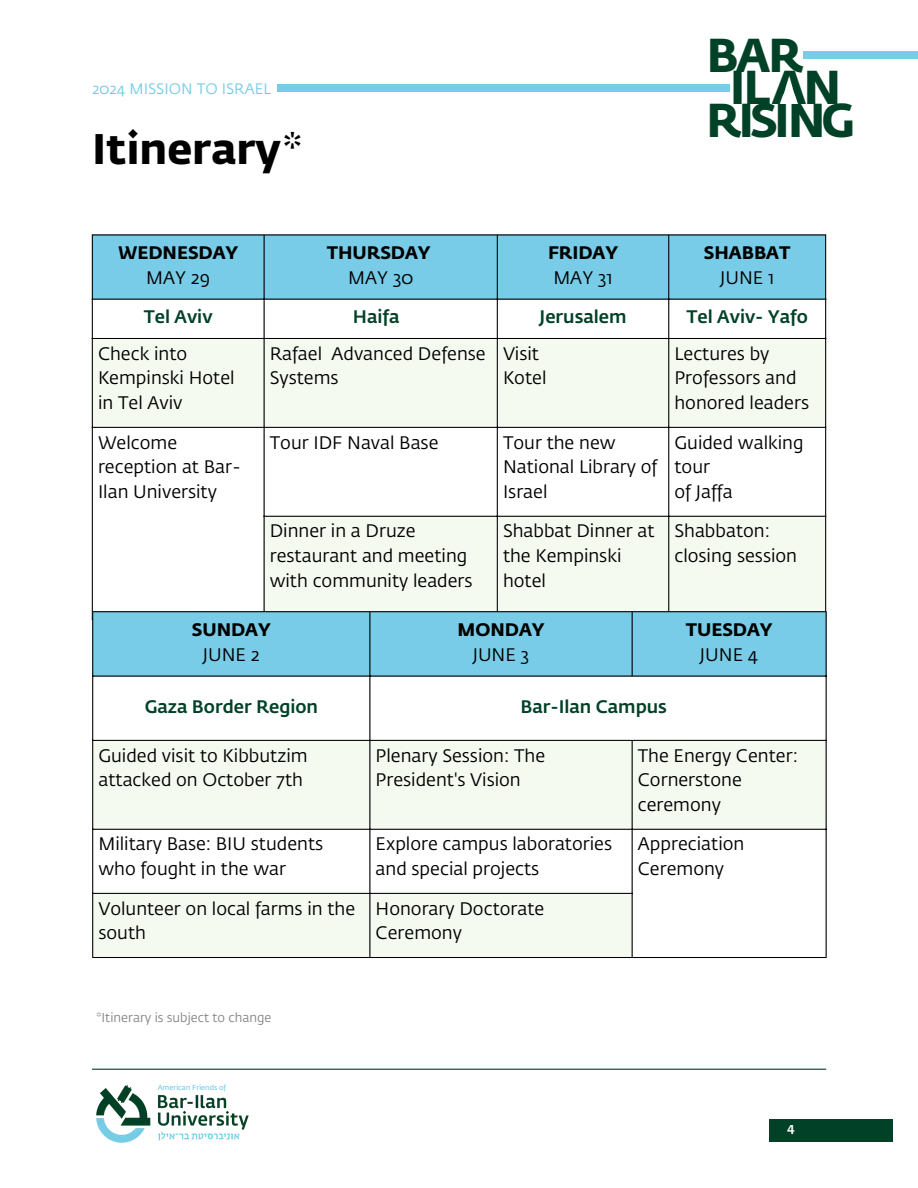
<style>
.page{position:relative;width:918px;height:1188px;background:#fff}
.page>*{position:absolute;margin:0;border:0;box-sizing:border-box;transform-origin:0 0}
.t1{font:47.4px "Fedra Sans Barilan";color:#000}
.t2{font:700 47.1px "Fedra Sans Barilan";letter-spacing:-.045em;color:#004127}
.t3{font:700 42.3px "Fedra Sans Barilan";color:#000}
.t4{font:18px/24.8px "Fedra Sans Barilan";color:#000}
.t5{font:500 18px "Fedra Sans Barilan";color:#004127}
.t6{font:700 18px "Fedra Sans Barilan";color:#000}
.t7{font:15px "Fedra Sans Barilan";color:#78cce7}
.t8{font:12.75px "Fedra Sans Barilan";color:#868686}
.t9{font:500 12.75px "Fedra Sans Barilan";color:#fff}
.t10{font:7.2px "Fedra Sans Bar ilan Demi";color:#78cce7}
</style>
<div class="page">
<div style="left:769px;top:1120px;width:124px;height:22px;background:#004127"></div>
<div style="left:803px;top:51px;width:115px;height:7px;background:#78cce7"></div>
<div style="left:277px;top:84px;width:453px;height:8px;background:#78cce7"></div>
<div style="left:93px;top:236px;width:732px;height:63px;background:#78cce7"></div>
<svg style="left:93px;top:339px;width:732px;height:272px;fill:#f4faf0"></svg>
<hr style="left:92px;top:236px;width:1px;height:383px;background:#000">
<hr style="left:264px;top:236px;width:1px;height:383px;background:#000">
<hr style="left:497px;top:236px;width:1px;height:383px;background:#000">
<hr style="left:668px;top:236px;width:1px;height:383px;background:#000">
<hr style="left:825px;top:236px;width:1px;height:383px;background:#000">
<hr style="left:92px;top:234px;width:734px;height:2px;background:#000">
<hr style="left:92px;top:299px;width:734px;height:1px;background:#000">
<hr style="left:92px;top:338px;width:734px;height:1px;background:#000">
<hr style="left:92px;top:427px;width:734px;height:1px;background:#000">
<hr style="left:264px;top:516px;width:562px;height:1px;background:#000">
<div style="left:93px;top:612px;width:733px;height:64px;background:#78cce7"></div>
<svg style="left:93px;top:741px;width:733px;height:216px;fill:#f4faf0"></svg>
<hr style="left:92px;top:612px;width:1px;height:345px;background:#000">
<hr style="left:369px;top:612px;width:1px;height:345px;background:#000">
<hr style="left:632px;top:612px;width:1px;height:64px;background:#000">
<hr style="left:632px;top:741px;width:1px;height:216px;background:#000">
<hr style="left:826px;top:612px;width:1px;height:345px;background:#000">
<hr style="left:92px;top:611px;width:735px;height:1px;background:#000">
<hr style="left:92px;top:676px;width:735px;height:1px;background:#000">
<hr style="left:92px;top:740px;width:735px;height:1px;background:#000">
<hr style="left:92px;top:829px;width:735px;height:1px;background:#000">
<hr style="left:92px;top:893px;width:541px;height:1px;background:#000">
<hr style="left:92px;top:957px;width:735px;height:1px;background:#000">
<hr style="left:92px;top:1069px;width:734px;height:1px;background:#004127">
<img style="left:96px;top:1085px;width:152px;height:57px">
<p class="t7" style="left:92px;top:82px;width:180px">2024 MISSION TO ISRAEL</p>
<h1 class="t3" style="left:92px;top:131px;width:190px">Itinerary</h1>
<p class="t1" style="left:282px;top:131px;width:22px">*</p>
<p class="t6" style="left:118px;top:245px;width:121px">WEDNESDAY</p>
<p class="t4" style="left:146px;top:266px;width:65px">MAY 29</p>
<p class="t6" style="left:327px;top:245px;width:105px">THURSDAY</p>
<p class="t4" style="left:348px;top:266px;width:66px">MAY 30</p>
<p class="t6" style="left:548px;top:245px;width:72px">FRIDAY</p>
<p class="t4" style="left:553px;top:266px;width:61px">MAY 31</p>
<p class="t2" style="left:706px;top:35px;width:99px">BAR</p>
<p class="t2" style="left:730px;top:67px;width:113px">ILAN</p>
<p class="t2" style="left:706px;top:100px;width:150px">R SING</p>
<h2 class="t2" style="left:738px;top:101px;width:17px">I</h2>
<p class="t6" style="left:704px;top:245px;width:88px">SHABBAT</p>
<p class="t4" style="left:720px;top:266px;width:56px">JUNE 1</p>
<p class="t5" style="left:144px;top:309px;width:70px">Tel Aviv</p>
<p class="t5" style="left:353px;top:309px;width:48px">Haifa</p>
<p class="t5" style="left:540px;top:309px;width:88px">Jerusalem</p>
<p class="t5" style="left:687px;top:309px;width:123px">Tel Aviv- Yafo</p>
<p class="t4" style="left:98px;top:342px;width:138px">Check into<br>Kempinski Hotel</p>
<p class="t4" style="left:98px;top:392px;width:86px">in Tel Aviv</p>
<p class="t4" style="left:270px;top:342px;width:217px">Rafael Advanced Defense<br>Systems</p>
<p class="t4" style="left:503px;top:342px;width:38px">Visit</p>
<p class="t4" style="left:674px;top:342px;width:136px">Lectures by<br>Professors and honored leaders</p>
<p class="t4" style="left:503px;top:367px;width:45px">Kotel</p>
<p class="t4" style="left:98px;top:431px;width:145px">Welcome reception at Bar-<br>Ilan University</p>
<p class="t4" style="left:270px;top:431px;width:170px">Tour IDF Naval Base</p>
<p class="t4" style="left:503px;top:431px;width:156px">Tour the new<br>National Library of<br>Israel</p>
<p class="t4" style="left:674px;top:431px;width:131px">Guided walking tour</p>
<p class="t4" style="left:674px;top:481px;width:60px">of Jaffa</p>
<p class="t4" style="left:270px;top:520px;width:204px">Dinner in a Druze restaurant and meeting with community leaders</p>
<p class="t4" style="left:503px;top:520px;width:153px">Shabbat Dinner at the Kempinski hotel</p>
<p class="t4" style="left:674px;top:520px;width:124px">Shabbaton: closing session</p>
<p class="t6" style="left:192px;top:622px;width:80px">SUNDAY</p>
<p class="t4" style="left:203px;top:643px;width:58px">JUNE 2</p>
<p class="t6" style="left:458px;top:622px;width:88px">MONDAY</p>
<p class="t4" style="left:473px;top:643px;width:58px">JUNE 3</p>
<p class="t6" style="left:686px;top:622px;width:88px">TUESDAY</p>
<p class="t4" style="left:700px;top:643px;width:60px">JUNE 4</p>
<p class="t5" style="left:145px;top:699px;width:175px">Gaza Border Region</p>
<p class="t5" style="left:520px;top:699px;width:148px">Bar-Ilan Campus</p>
<p class="t4" style="left:98px;top:744px;width:211px">Guided visit to Kibbutzim attacked on October 7th</p>
<p class="t4" style="left:376px;top:744px;width:171px">Plenary Session: The<br>President's Vision</p>
<p class="t4" style="left:638px;top:744px;width:162px">The Energy Center:<br>Cornerstone ceremony</p>
<p class="t4" style="left:98px;top:833px;width:226px">Military Base: BIU students who fought in the war</p>
<p class="t4" style="left:376px;top:833px;width:238px">Explore campus laboratories and special projects</p>
<p class="t4" style="left:638px;top:833px;width:108px">Appreciation<br>Ceremony</p>
<h4 class="t4" style="left:98px;top:897px;width:258px">Volunteer on local farms in the south</h4>
<p class="t4" style="left:376px;top:897px;width:170px">Honorary Doctorate<br>Ceremony</p>
<p class="t8" style="left:96px;top:1012px;width:177px">*Itinerary is subject to change</p>
<p class="t10" style="left:158px;top:1085px;width:70px">American Friends of</p>
<p class="t9" style="left:787px;top:1122px;width:9px">4</p>
</div>
